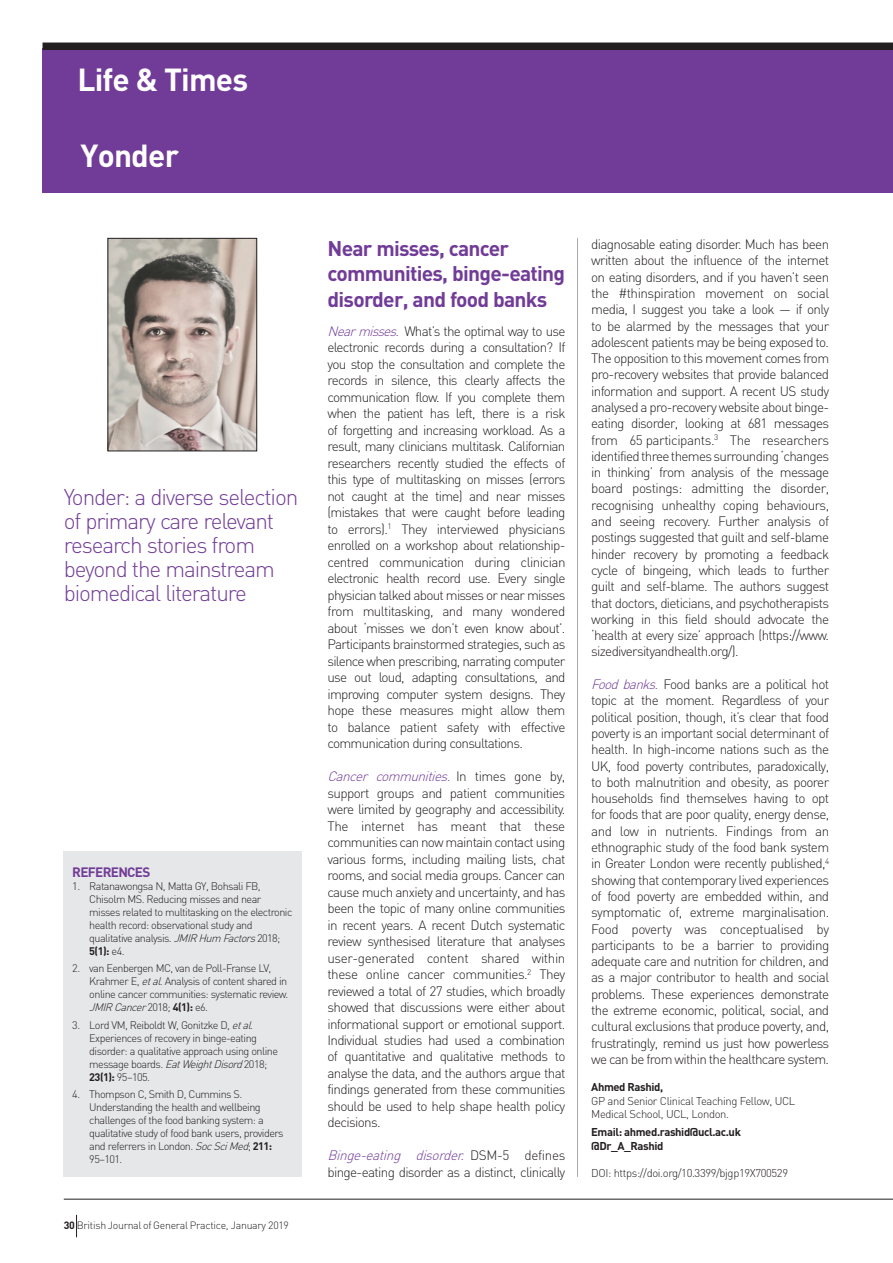
<style>
.page{position:relative;width:893px;height:1263px;background:#fff}
.page>*{position:absolute;margin:0;border:0;box-sizing:border-box;transform-origin:0 0}
.t1{font:700 31.5px "DIN";letter-spacing:-.025em;color:#fff}
.t2{font:300 22.5px/24px "DIN";letter-spacing:-.05em;color:#713c98}
.Title_2{font:700 21px/25.5px "DIN";letter-spacing:-.035em;color:#713c98}
.Body_Copy_First_para{font:300 13.5px/16.4px "DIN";letter-spacing:-.05em;color:#231f20;text-align:justify}
.Reference_heading{font:700 13.5px "DIN";letter-spacing:-.05em;color:#713c98}
.Address_Copy{font:300 11.25px/13.6px "DIN";letter-spacing:-.035em;color:#231f20}
.Address_Copy_Bold{font:700 11.25px/13.6px "DIN";letter-spacing:-.035em;color:#231f20}
.References_Body_Copy{font:300 10.8px/13px "DIN";letter-spacing:-.05em;color:#231f20}
.t3{font:300 10.5px "DIN";letter-spacing:-.025em;color:#231f20}
.s1{font-style:italic}
.s2{font-weight:700}
.s3{font-style:italic;color:#713c98}
</style>
<div class="page">
<hr style="left:577px;top:238px;width:1px;height:939px;background:#a8a9ad">
<div style="left:43px;top:49px;width:850px;height:144px;background:#713c98"></div>
<div style="left:43px;top:43px;width:850px;height:7px;background:#231f20"></div>
<img style="left:110px;top:240px;width:145px;height:209px">
<div style="left:108px;top:238px;width:149px;height:213px;border:1px solid #231f20"></div>
<div style="left:64px;top:852px;width:238px;height:325px;background:#e6e7e9"></div>
<hr style="left:64px;top:1199px;width:829px;height:1px;background:#231f20">
<svg style="left:76px;top:1215px;width:1px;height:22px"></svg>
<p class="t1" style="left:77px;top:59px;width:172px">Life &amp; Times</p>
<p class="t1" style="left:81px;top:135px;width:100px">Yonder</p>
<p class="t2" style="left:64px;top:484px;width:236px">Yonder: a diverse selection of primary care relevant research stories from beyond the mainstream biomedical literature</p>
<p class="Reference_heading" style="left:72px;top:863px;width:80px">REFERENCES</p>
<p class="References_Body_Copy" style="left:89px;top:879px;width:205px;text-indent:-17px">1. Ratanawongsa N, Matta GY, Bohsali FB, Chisolm MS. Reducing misses and near misses related to multitasking on the electronic health record: observational study and qualitative analysis. <span class="s1">JMIRHum Factors</span>2018; <span class="s2">5(1):</span> e4.</p>
<p class="References_Body_Copy" style="left:89px;top:961px;width:201px;text-indent:-17px">2. van Eenbergen MC, van de Poll-Franse LV, Krahmer E, <span class="s1">etal.</span>Analysis of content shared in online cancer communities: systematic review.<br><span class="s1">JMIRCancer</span>2018; <span class="s2">4(1):</span> e6.</p>
<p class="References_Body_Copy" style="left:89px;top:1018px;width:190px;text-indent:-17px">3. Lord VM, Reiboldt W, Gonitzke D, <span class="s1">etal.<br></span>Experiences of recovery in binge-eating disorder: a qualitative approach using online message boards. <span class="s1">EatWeightDisord</span>2018; <span class="s2">23(1):</span> 95–105.</p>
<p class="References_Body_Copy" style="left:89px;top:1087px;width:196px;text-indent:-17px">4. Thompson C, Smith D, Cummins S.<br>Understanding the health and wellbeing challenges of the food banking system: a qualitative study of food bank users, providers and referrers in London. <span class="s1">SocSciMed</span>; <span class="s2">211:<br></span>95–101.</p>
<p class="t3" style="left:64px;top:1219px;width:227px"><span class="s2">30</span> British Journal of General Practice, January 2019</p>
<p class="Title_2" style="left:327px;top:234px;width:239px">Near misses, cancer communities, binge-eating disorder, and food banks</p>
<p class="Body_Copy_First_para" style="left:327px;top:323px;width:240px"><span class="s3">Nearmisses.</span> What’s the optimal way to use electronic records during a consultation? If you stop the consultation and complete the records in silence, this clearly affects the communication flow. If you complete them when the patient has left, there is a risk of forgetting and increasing workload. As a result, many clinicians multitask. Californian researchers recently studied the effects of this type of multitasking on misses (errors not caught at the time) and near misses (mistakes that were caught before leading to errors).<sup>1</sup> They interviewed physicians enrolled on a workshop about relationship&shy;centred communication during clinician electronic health record use. Every single physician talked about misses or near misses from multitasking, and many wondered about ‘misses we don’t even know about’.<br>Participants brainstormed strategies, such as silence when prescribing, narrating computer use out loud, adapting consultations, and improving computer system designs. They hope these measures might allow them to balance patient safety with effective communication during consultations.</p>
<p class="Body_Copy_First_para" style="left:327px;top:768px;width:240px"><span class="s3">Cancer communities.</span> I n t i m e s g o n e by , support groups and patient communities were limited by geography and accessibility.<br>The internet has meant that these communities can now maintain contact using various forms, including mailing lists, chat rooms, and social media groups. Cancer can cause much anxiety and uncertainty, and has been the topic of many online communities in recent years. A recent Dutch systematic review synthesised literature that analyses user-generated content shared within these online cancer communities.<sup>2</sup> They reviewed a total of 27 studies, which broadly showed that discussions were either about informational support or emotional support.<br>Individual studies had used a combination of quantitative and qualitative methods to analyse the data, and the authors argue that findings generated from these communities should be used to help shape health policy decisions.</p>
<p class="Body_Copy_First_para" style="left:327px;top:1147px;width:239px"><span class="s3">Binge-eating disorder.</span> D S M - 5 d e f i n e s binge-eating disorder as a distinct, clinically</p>
<p class="Body_Copy_First_para" style="left:591px;top:236px;width:240px">diagnosable eating disorder. Much has been written about the influence of the internet on eating disorders, and if you haven’t seen the #thinspiration movement on social media, I suggest you take a look — if only to be alarmed by the messages that your adolescent patients may be being exposed to.<br>The opposition to this movement comes from pro-recovery websites that provide balanced information and support. A recent US study analysed a pro-recovery website about binge&shy;eating disorder, looking at 681 messages from 65 participants.<sup>3</sup> The researchers identified three themes surrounding ‘changes in thinking’ from analysis of the message board postings: admitting the disorder, recognising unhealthy coping behaviours, and seeing recovery. Further analysis of postings suggested that guilt and self-blame hinder recovery by promoting a feedback cycle of bingeing, which leads to further guilt and self-blame. The authors suggest that doctors, dieticians, and psychotherapists working in this field should advocate the ‘health at every size’ approach (https://www. sizediversityandhealth.org/).</p>
<p class="Body_Copy_First_para" style="left:591px;top:676px;width:240px"><span class="s3">Foodbanks.</span> Food banks are a political hot topic at the moment. Regardless of your political position, though, it’s clear that food poverty is an important social determinant of health. In high-income nations such as the UK, food poverty contributes, paradoxically, to both malnutrition and obesity, as poorer households find themselves having to opt for foods that are poor quality, energy dense, and low in nutrients. Findings from an ethnographic study of the food bank system in Greater London were recently published,<sup>4 </sup>showing that contemporary lived experiences of food poverty are embedded within, and symptomatic of, extreme marginalisation.<br>Food poverty was conceptualised by participants to be a barrier to providing adequate care and nutrition for children, and as a major contributor to health and social problems. These experiences demonstrate the extreme economic, political, social, and cultural exclusions that produce poverty, and, frustratingly, remind us just how powerless we can be from within the healthcare system.</p>
<p class="Address_Copy_Bold" style="left:591px;top:1080px;width:74px">Ahmed Rashid,</p>
<p class="Address_Copy" style="left:591px;top:1094px;width:206px">GP and Senior Clinical Teaching Fellow, UCL<br>Medical School, UCL, London.</p>
<p class="Address_Copy_Bold" style="left:591px;top:1125px;width:151px">Email: ahmed.rashid@ucl.ac.uk @Dr_A_Rashid</p>
<p class="Address_Copy" style="left:591px;top:1166px;width:198px">DOI: https://doi.org/10.3399/bjgp19X700529</p>
</div>
